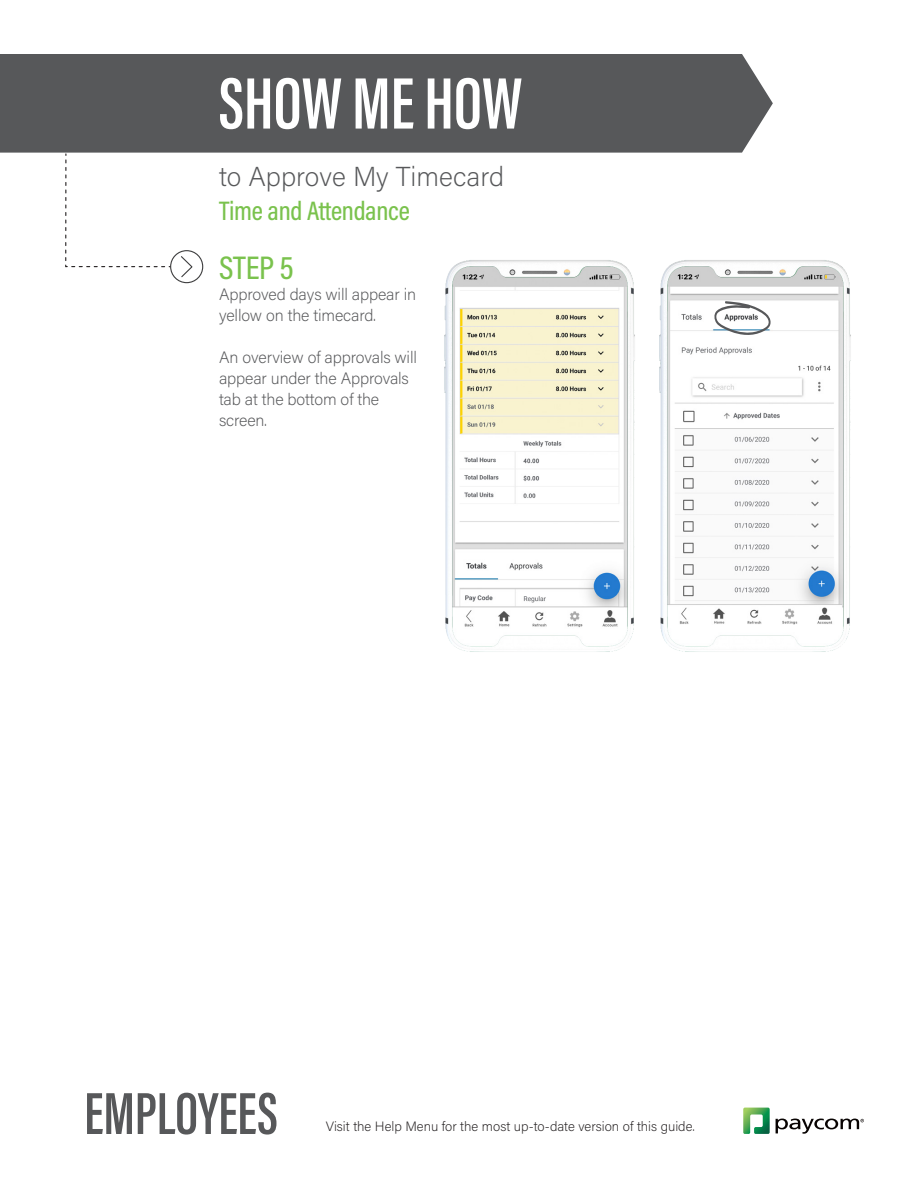
<style>
.page{position:relative;width:918px;height:1188px;background:#fff}
.page>*{position:absolute;margin:0;border:0;box-sizing:border-box;transform-origin:0 0}
.t1{font:600 75px "Acumin Pro Extra Cond";color:#fff}
.t2{font:600 61.05px "Acumin Pro Extra Cond";color:#57585a}
.t3{font:500 33px "Acumin Pro Cond";color:#7ac24d}
.t4{font:200 27.3px "Acumin Pro";color:#57585a}
.t5{font:500 27px "Acumin Pro Cond";letter-spacing:-.01em;color:#7ac24d}
.t6{font:200 16.5px/21px "Acumin Pro";letter-spacing:-.01em;color:#57585a}
.t7{font:200 13.5px "Acumin Pro";color:#231f20}
</style>
<div class="page">
<div style="left:0;top:54px;width:773px;height:99px;background:#57585a"></div>
<svg style="left:743px;top:1108px;width:27px;height:26px"></svg>
<svg style="left:776px;top:1119px;width:88px;height:15px"></svg>
<svg style="left:65px;top:153px;width:107px;height:115px"></svg>
<div style="left:170px;top:250px;width:33px;height:33px;border:1px solid #3e3e3f;border-radius:50%"></div>
<svg style="left:181px;top:256px;width:12px;height:22px"></svg>
<img style="left:444px;top:260px;width:191px;height:392px">
<img style="left:659px;top:260px;width:192px;height:392px">
<svg style="left:713px;top:301px;width:58px;height:36px"></svg>
<p class="t1" style="left:219px;top:58px;width:305px">SHOW ME HOW</p>
<p class="t4" style="left:219px;top:157px;width:287px">to Approve My Timecard</p>
<p class="t5" style="left:219px;top:193px;width:192px">Time and Attendance</p>
<p class="t3" style="left:219px;top:246px;width:76px">STEP 5</p>
<p class="t6" style="left:219px;top:283px;width:199px">Approved days will appear in yellow on the timecard.</p>
<p class="t6" style="left:219px;top:346px;width:199px">An overview of approvals will appear under the Approvals tab at the bottom of the screen.</p>
<h2 class="t2" style="left:84px;top:1076px;width:195px">EMPLOYEES</h2>
<p class="t7" style="left:326px;top:1117px;width:370px">Visit the Help Menu for the most up-to-date version of this guide.</p>
</div>
